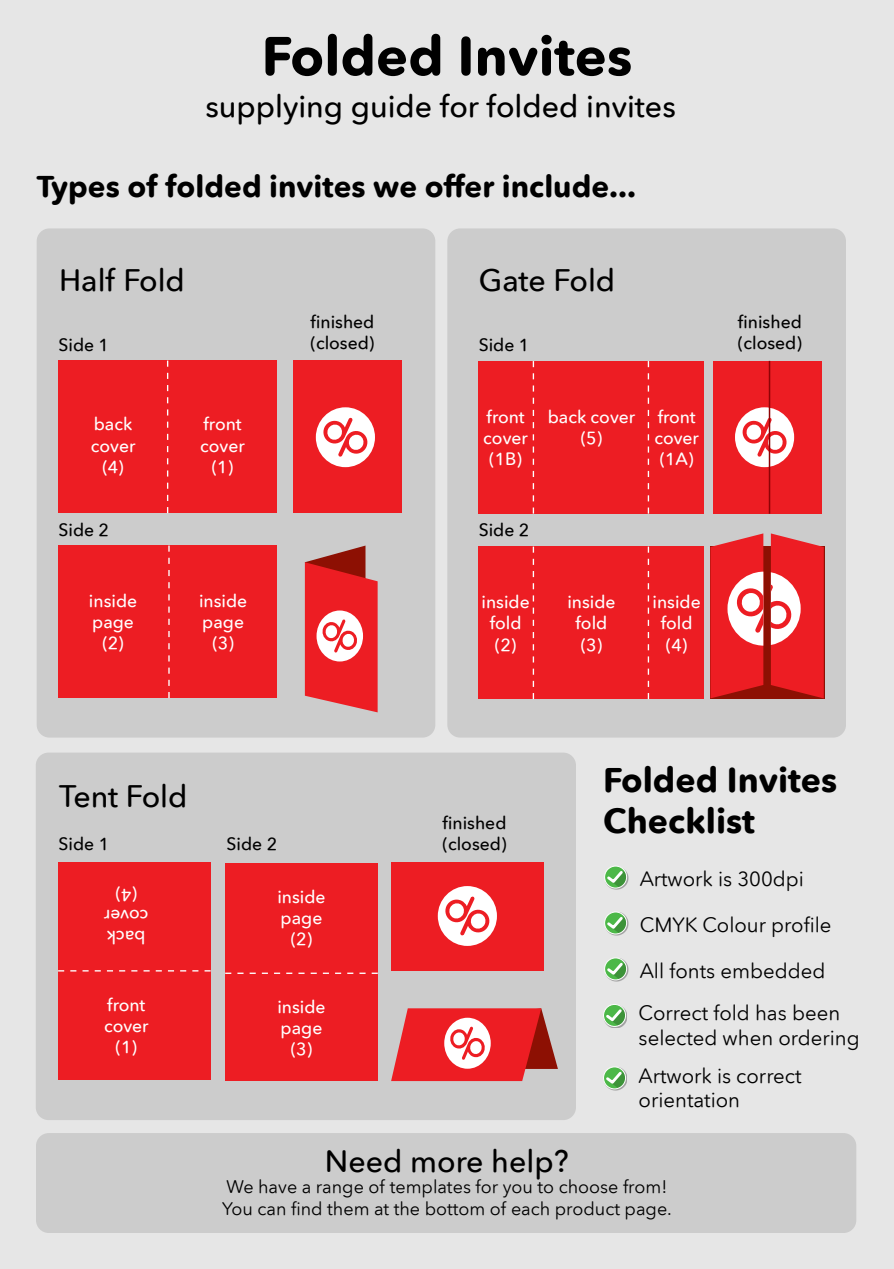
<style>
.page{position:relative;width:894px;height:1269px;background:#e6e6e6}
.page>*{position:absolute;margin:0;border:0;box-sizing:border-box;transform-origin:0 0}
.t1{font:700 54.15px "Avenir Next Rounded Pro";color:#000}
.t2{font:700 34.2px/41px "Avenir Next Rounded Pro";color:#000}
.t3{font:500 30.45px "Avenir Next Rounded Pro";color:#000}
.t4{font:700 30px "Avenir Next Rounded Pro";color:#000}
.t5{font:20.4px/24.5px "Avenir Next Rounded Pro";color:#000}
.t6{font:18px/21.6px "Avenir Next Rounded Pro";color:#000}
.t7{font:500 17.55px/21px "Avenir Next Rounded Pro";color:#fff;text-align:center}
.t8{font:500 17.55px/21px "Avenir Next Rounded Pro";color:#000}
</style>
<div class="page">
<div style="left:37px;top:228px;width:398px;height:510px;background:#ccc;border-radius:13px"></div>
<div style="left:605px;top:866px;width:23px;height:23px;background:#000;opacity:.3"></div>
<div style="left:605px;top:866px;width:22px;height:22px;background:#eef3ee;border-radius:50%"></div>
<div style="left:604px;top:866px;width:23px;height:23px;border:1px solid #fff;border-radius:50%"></div>
<svg style="left:605px;top:868px;width:22px;height:20px"></svg>
<div style="left:605px;top:912px;width:23px;height:23px;background:#000;opacity:.3"></div>
<div style="left:605px;top:912px;width:22px;height:22px;background:#ecf0ec;border-radius:50%"></div>
<div style="left:604px;top:912px;width:23px;height:22px;border:1px solid #fff;border-radius:50%"></div>
<svg style="left:605px;top:914px;width:22px;height:20px"></svg>
<div style="left:605px;top:958px;width:23px;height:23px;background:#000;opacity:.3"></div>
<svg style="left:605px;top:958px;width:22px;height:22px"></svg>
<div style="left:604px;top:957px;width:23px;height:23px;border:1px solid #fff;border-radius:50%"></div>
<svg style="left:605px;top:960px;width:22px;height:20px"></svg>
<div style="left:604px;top:1005px;width:23px;height:23px;background:#000;opacity:.3"></div>
<svg style="left:604px;top:1004px;width:22px;height:22px"></svg>
<div style="left:603px;top:1004px;width:23px;height:23px;border:1px solid #fff;border-radius:50%"></div>
<svg style="left:604px;top:1007px;width:22px;height:19px"></svg>
<div style="left:447px;top:228px;width:399px;height:510px;background:#ccc;border-radius:13px"></div>
<div style="left:713px;top:361px;width:109px;height:153px;background:#ed1d23"></div>
<div style="left:534px;top:361px;width:114px;height:153px;background:#ed1d23"></div>
<div style="left:479px;top:361px;width:55px;height:153px;background:#ed1d23"></div>
<div style="left:648px;top:361px;width:56px;height:153px;background:#ed1d23"></div>
<svg style="left:533px;top:361px;width:1px;height:153px"></svg>
<svg style="left:648px;top:361px;width:1px;height:153px"></svg>
<div style="left:534px;top:547px;width:114px;height:152px;background:#ed1d23"></div>
<div style="left:479px;top:547px;width:55px;height:152px;background:#ed1d23"></div>
<div style="left:648px;top:547px;width:56px;height:152px;background:#ed1d23"></div>
<svg style="left:533px;top:547px;width:1px;height:152px"></svg>
<svg style="left:648px;top:547px;width:1px;height:152px"></svg>
<svg style="left:710px;top:547px;width:114px;height:152px"></svg>
<svg style="left:771px;top:533px;width:53px;height:165px;background:#ea474b"></svg>
<svg style="left:710px;top:533px;width:53px;height:165px;background:#ea4e52"></svg>
<div style="left:293px;top:361px;width:108px;height:152px;background:#ed1d23"></div>
<div style="left:204px;top:361px;width:73px;height:152px;background:#ed1d23"></div>
<div style="left:131px;top:361px;width:73px;height:152px;background:#ed1d23"></div>
<div style="left:59px;top:361px;width:72px;height:152px;background:#ed1d23"></div>
<svg style="left:167px;top:361px;width:1px;height:152px"></svg>
<div style="left:204px;top:546px;width:73px;height:152px;background:#ed1d23"></div>
<div style="left:131px;top:546px;width:73px;height:152px;background:#ed1d23"></div>
<div style="left:59px;top:546px;width:72px;height:152px;background:#ed1d23"></div>
<svg style="left:168px;top:546px;width:2px;height:152px"></svg>
<svg style="left:305px;top:546px;width:73px;height:166px;background:#e34d50"></svg>
<div style="left:36px;top:753px;width:540px;height:367px;background:#ccc;border-radius:13px"></div>
<div style="left:58px;top:1007px;width:153px;height:73px;background:#ed1d23"></div>
<div style="left:58px;top:935px;width:153px;height:72px;background:#ed1d23"></div>
<div style="left:58px;top:862px;width:153px;height:73px;background:#ed1d23"></div>
<svg style="left:58px;top:970px;width:153px;height:2px"></svg>
<div style="left:391px;top:862px;width:153px;height:108px;background:#ed1d23"></div>
<div style="left:225px;top:1008px;width:153px;height:73px;background:#ed1d23"></div>
<div style="left:225px;top:936px;width:153px;height:72px;background:#ed1d23"></div>
<div style="left:225px;top:863px;width:153px;height:73px;background:#ed1d23"></div>
<svg style="left:225px;top:973px;width:153px;height:1px"></svg>
<svg style="left:391px;top:1008px;width:167px;height:73px;background:#e34e51"></svg>
<div style="left:604px;top:1067px;width:23px;height:23px;background:#000;opacity:.3"></div>
<svg style="left:604px;top:1067px;width:22px;height:22px"></svg>
<div style="left:603px;top:1066px;width:23px;height:23px;border:1px solid #fff;border-radius:50%"></div>
<svg style="left:604px;top:1069px;width:22px;height:20px"></svg>
<div style="left:316px;top:407px;width:59px;height:60px;background:#fff;border-radius:50%"></div>
<svg style="left:322px;top:418px;width:47px;height:39px"></svg>
<div style="left:735px;top:407px;width:59px;height:60px;background:#fff;border-radius:50%"></div>
<svg style="left:741px;top:418px;width:47px;height:39px"></svg>
<hr style="left:769px;top:361px;width:1px;height:153px;background:#8f0305">
<div style="left:438px;top:886px;width:59px;height:60px;background:#fff;border-radius:50%"></div>
<svg style="left:444px;top:896px;width:47px;height:40px"></svg>
<div style="left:36px;top:1133px;width:820px;height:100px;background:#ccc;border-radius:13px"></div>
<h1 class="t1" style="left:262px;top:23px;width:372px">Folded Invites</h1>
<h3 class="t3" style="left:205px;top:88px;width:472px">supplying guide for folded invites</h3>
<h3 class="t4" style="left:37px;top:168px;width:601px">Types of folded invites we offer include...</h3>
<h3 class="t3" style="left:59px;top:262px;width:127px">Half Fold</h3>
<h3 class="t3" style="left:479px;top:262px;width:138px">Gate Fold</h3>
<p class="t8" style="left:59px;top:334px;width:52px">Side 1</p>
<p class="t7" style="left:91px;top:414px;width:46px">back cover (4)</p>
<p class="t7" style="left:200px;top:414px;width:46px">front cover (1)</p>
<p class="t8" style="left:59px;top:519px;width:52px">Side 2</p>
<p class="t7" style="left:89px;top:591px;width:50px">inside page (2)</p>
<p class="t7" style="left:199px;top:591px;width:50px">inside page (3)</p>
<p class="t8" style="left:310px;top:312px;width:65px">finished (closed)</p>
<p class="t8" style="left:479px;top:334px;width:52px">Side 1</p>
<p class="t7" style="left:483px;top:406px;width:46px">front cover (1B)</p>
<p class="t7" style="left:548px;top:406px;width:89px">back cover (5)</p>
<p class="t7" style="left:654px;top:406px;width:46px">front cover (1A)</p>
<p class="t8" style="left:479px;top:520px;width:52px">Side 2</p>
<p class="t7" style="left:481px;top:592px;width:50px">inside fold (2)</p>
<p class="t7" style="left:567px;top:592px;width:50px">inside fold (3)</p>
<p class="t7" style="left:653px;top:592px;width:50px">inside fold (4)</p>
<p class="t8" style="left:738px;top:312px;width:65px">finished (closed)</p>
<h3 class="t3" style="left:59px;top:778px;width:130px">Tent Fold</h3>
<p class="t8" style="left:59px;top:833px;width:52px">Side 1</p>
<p class="t7" style="left:149px;top:947px;width:46px;rotate:-180deg">back cover (4)</p>
<p class="t7" style="left:104px;top:995px;width:46px">front cover (1)</p>
<p class="t8" style="left:227px;top:834px;width:52px">Side 2</p>
<p class="t7" style="left:277px;top:886px;width:50px">inside page (2)</p>
<p class="t7" style="left:277px;top:996px;width:50px">inside page (3)</p>
<p class="t8" style="left:443px;top:812px;width:65px">finished (closed)</p>
<h2 class="t2" style="left:603px;top:760px;width:236px">Folded Invites<br>Checklist</h2>
<p class="t5" style="left:640px;top:867px;width:166px">Artwork is 300dpi</p>
<p class="t5" style="left:640px;top:913px;width:193px">CMYK Colour profile</p>
<p class="t5" style="left:640px;top:959px;width:187px">All fonts embedded</p>
<p class="t5" style="left:639px;top:1001px;width:223px">Correct fold has been selected when ordering</p>
<p class="t5" style="left:639px;top:1064px;width:165px">Artwork is correct orientation</p>
<h3 class="t3" style="left:325px;top:1142px;width:245px">Need more help?</h3>
<p class="t6" style="left:222px;top:1176px;width:451px">We have a range of templates for you to choose from!<br>You can find them at the bottom of each product page.</p>
</div>
